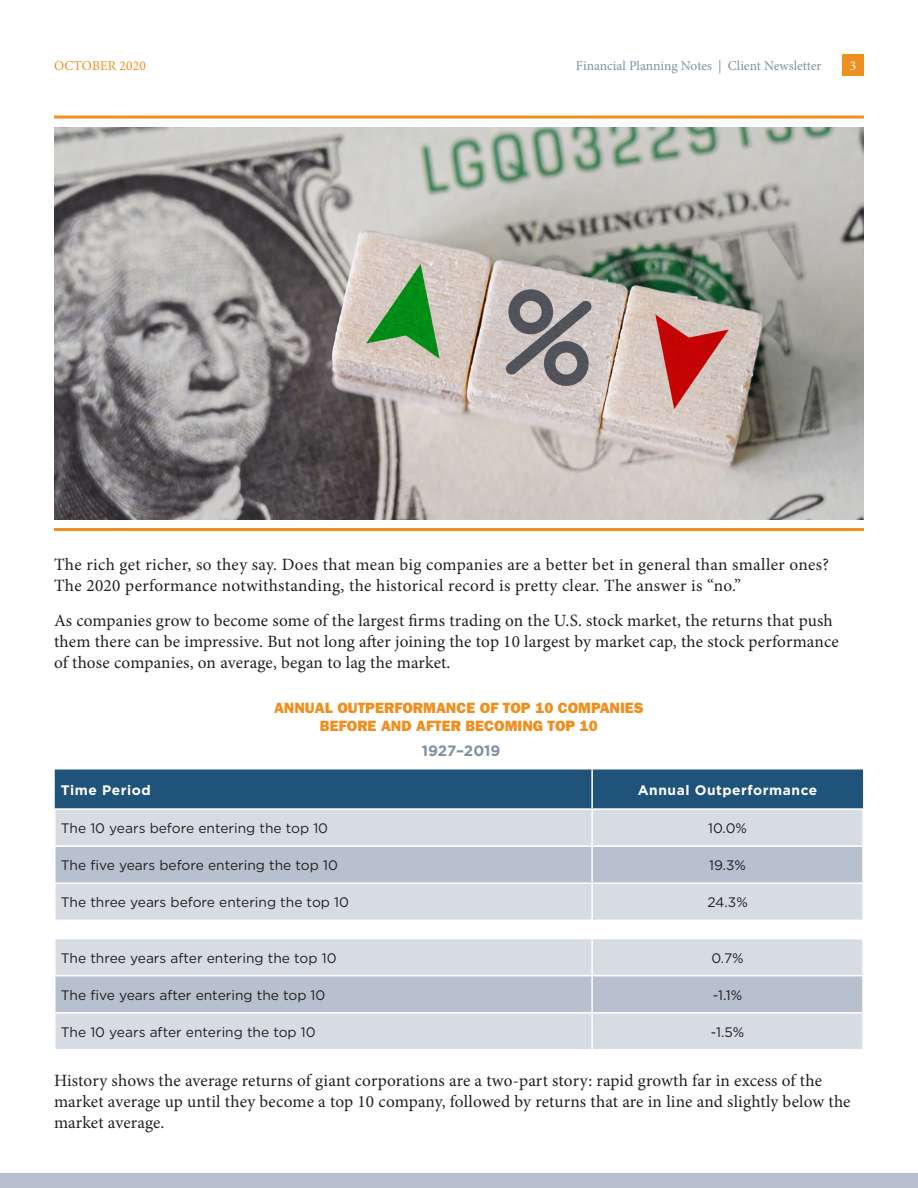
<style>
.page{position:relative;width:918px;height:1188px;background:#fff}
.page>*{position:absolute;margin:0;border:0;box-sizing:border-box;transform-origin:0 0}
.t1{font:17.25px/21px "Minion Pro";letter-spacing:.005em;color:#231f20}
.t2{font:800 15px/18px "Franklin Gothic";color:#ef8f1f;text-align:center}
.t3{font:700 15px "Gotham";color:#7f91a7}
.t4{font:13.8px "Gotham";color:#231f20}
.t5{font:700 13.8px "Gotham";letter-spacing:.04em;color:#fff}
.t6{font:13.5px "Minion Pro";color:#7f91a7}
.t7{font:13.5px "Minion Pro";letter-spacing:.01em;color:#ef8f1f}
.t8{font:13.5px "Minion Pro";color:#fff}
</style>
<div class="page">
<div style="left:842px;top:54px;width:22px;height:22px;background:#ef8f1f"></div>
<div style="left:0;top:1173px;width:918px;height:15px;background:#b7c0ce"></div>
<div style="left:55px;top:770px;width:808px;height:38px;background:#1f537a"></div>
<div style="left:56px;top:810px;width:806px;height:239px;background:#d7dce4"></div>
<svg style="left:56px;top:847px;width:806px;height:165px;fill:#d7dce4"></svg>
<hr style="left:591px;top:770px;width:2px;height:38px;background:#fff">
<hr style="left:591px;top:810px;width:2px;height:35px;background:#fff">
<hr style="left:54px;top:845px;width:538px;height:2px;background:#fff">
<hr style="left:592px;top:845px;width:272px;height:2px;background:#fff">
<hr style="left:591px;top:847px;width:2px;height:35px;background:#fff">
<hr style="left:54px;top:882px;width:538px;height:2px;background:#fff">
<hr style="left:592px;top:882px;width:272px;height:2px;background:#fff">
<hr style="left:591px;top:884px;width:2px;height:36px;background:#fff">
<hr style="left:591px;top:939px;width:2px;height:36px;background:#fff">
<hr style="left:54px;top:975px;width:538px;height:1px;background:#fff">
<hr style="left:592px;top:975px;width:272px;height:1px;background:#fff">
<hr style="left:591px;top:976px;width:2px;height:36px;background:#fff">
<hr style="left:54px;top:1012px;width:538px;height:2px;background:#fff">
<hr style="left:592px;top:1012px;width:272px;height:2px;background:#fff">
<hr style="left:591px;top:1014px;width:2px;height:35px;background:#fff">
<svg style="left:56px;top:920px;width:806px;height:19px"></svg>
<img style="left:54px;top:128px;width:810px;height:391px">
<hr style="left:54px;top:528px;width:810px;height:3px;background:#ef8f1f">
<hr style="left:54px;top:116px;width:810px;height:3px;background:#ef8f1f">
<p class="t7" style="left:54px;top:56px;width:93px">OCTOBER 2020</p>
<p class="t6" style="left:576px;top:56px;width:247px">Financial Planning Notes | Client Newsletter</p>
<p class="t8" style="left:850px;top:56px;width:8px">3</p>
<p class="t1" style="left:54px;top:554px;width:777px">The rich get richer, so they say. Does that mean big companies are a better bet in general than smaller ones?<br>The 2020 performance notwithstanding, the historical record is pretty clear. The answer is “no.”</p>
<p class="t1" style="left:54px;top:610px;width:786px">As companies grow to become some of the largest firms trading on the U.S. stock market, the returns that push them there can be impressive. But not long after joining the top 10 largest by market cap, the stock performance of those companies, on average, began to lag the market.</p>
<p class="t2" style="left:274px;top:699px;width:371px">ANNUAL OUTPERFORMANCE OF TOP 10 COMPANIES<br>BEFORE AND AFTER BECOMING TOP 10</p>
<p class="t3" style="left:422px;top:740px;width:80px">1927–2019</p>
<p class="t5" style="left:61px;top:781px;width:92px">Time Period</p>
<p class="t5" style="left:638px;top:781px;width:181px">Annual Outperformance</p>
<p class="t4" style="left:61px;top:819px;width:269px">The 10 years before entering the top 10</p>
<p class="t4" style="left:708px;top:819px;width:40px">10.0%</p>
<p class="t4" style="left:61px;top:857px;width:278px">The five years before entering the top 10</p>
<p class="t4" style="left:709px;top:857px;width:39px">19.3%</p>
<p class="t4" style="left:61px;top:894px;width:290px">The three years before entering the top 10</p>
<p class="t4" style="left:707px;top:894px;width:42px">24.3%</p>
<p class="t4" style="left:61px;top:949px;width:277px">The three years after entering the top 10</p>
<p class="t4" style="left:711px;top:949px;width:34px">0.7%</p>
<p class="t4" style="left:61px;top:986px;width:266px">The five years after entering the top 10</p>
<p class="t4" style="left:713px;top:986px;width:31px">-1.1%</p>
<p class="t4" style="left:61px;top:1023px;width:256px">The 10 years after entering the top 10</p>
<p class="t4" style="left:711px;top:1023px;width:35px">-1.5%</p>
<p class="t1" style="left:54px;top:1071px;width:798px">History shows the average returns of giant corporations are a two-part story: rapid growth far in excess of the market average up until they become a top 10 company, followed by returns that are in line and slightly below the market average.</p>
</div>
